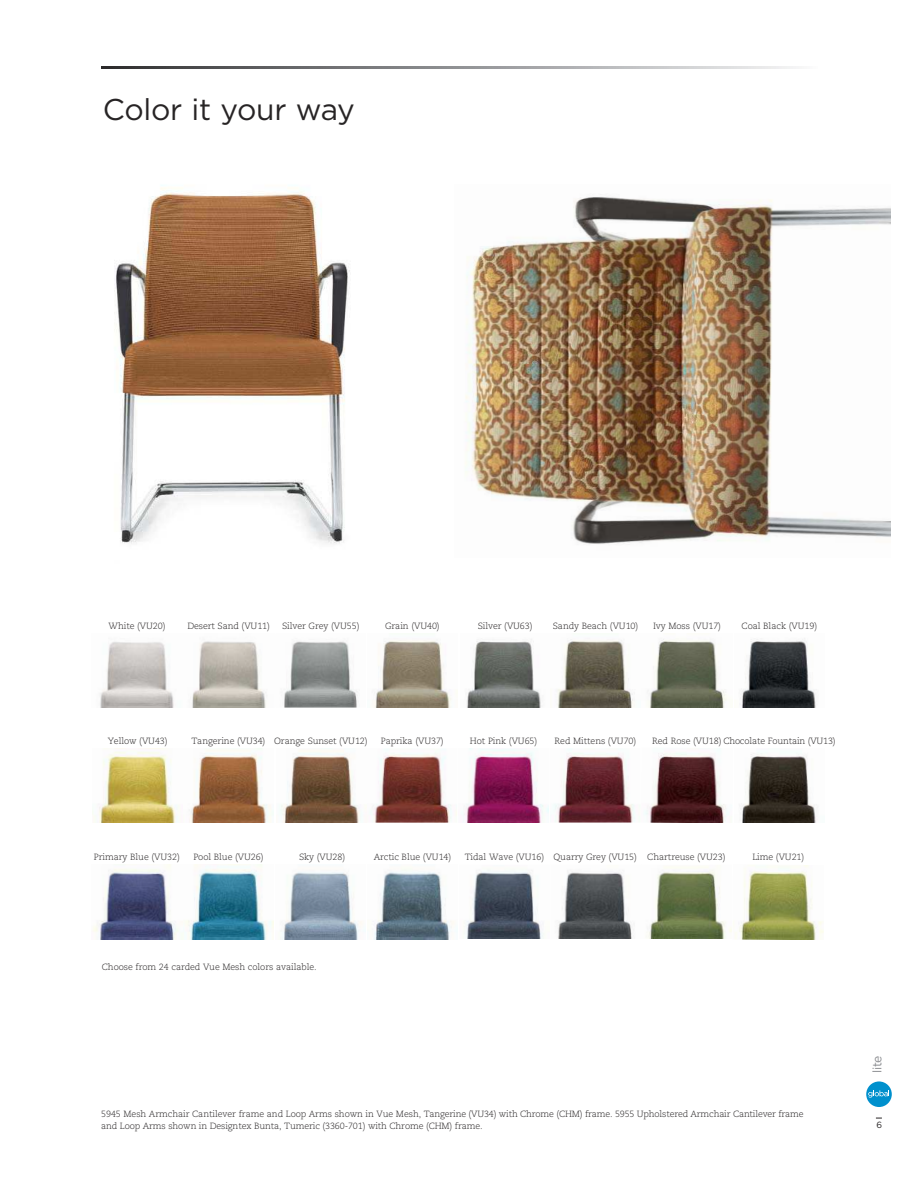
<style>
.page{position:relative;width:918px;height:1188px;background:#fff}
.page>*{position:absolute;margin:0;border:0;box-sizing:border-box;transform-origin:0 0}
.t1{font:30px "Gotham";letter-spacing:-.01em;color:#272425}
.t2{font:12.3px "Gotham";color:#898b8f}
.t3{font:300 9px/12px "Caecilia LT Std";letter-spacing:-.01em;color:#272425}
.t4{font:9px "Gotham";color:#272425}
</style>
<div class="page">
<div style="left:866px;top:1081px;width:26px;height:26px;background:#0090cd;border-radius:50%"></div>
<svg style="left:868px;top:1090px;width:21px;height:8px"></svg>
<img style="left:465px;top:196px;width:426px;height:348px">
<img style="left:115px;top:185px;width:235px;height:359px">
<img style="left:101px;top:67px;width:695px;height:2px">
<img style="left:374px;top:640px;width:77px;height:68px">
<img style="left:467px;top:639px;width:74px;height:69px">
<svg style="left:557px;top:640px;width:76px;height:68px"></svg>
<img style="left:100px;top:864px;width:724px;height:76px">
<img style="left:553px;top:749px;width:82px;height:74px">
<svg style="left:644px;top:749px;width:84px;height:74px"></svg>
<svg style="left:551px;top:865px;width:90px;height:74px"></svg>
<svg style="left:641px;top:865px;width:91px;height:74px"></svg>
<img style="left:740px;top:638px;width:76px;height:70px">
<svg style="left:742px;top:752px;width:74px;height:71px"></svg>
<svg style="left:370px;top:749px;width:87px;height:74px"></svg>
<svg style="left:464px;top:748px;width:85px;height:75px"></svg>
<svg style="left:367px;top:865px;width:91px;height:74px"></svg>
<svg style="left:459px;top:865px;width:91px;height:74px"></svg>
<svg style="left:192px;top:641px;width:74px;height:67px"></svg>
<svg style="left:649px;top:639px;width:78px;height:69px"></svg>
<img style="left:190px;top:748px;width:81px;height:75px">
<svg style="left:280px;top:750px;width:80px;height:73px"></svg>
<svg style="left:183px;top:865px;width:91px;height:74px"></svg>
<svg style="left:275px;top:865px;width:91px;height:74px"></svg>
<svg style="left:92px;top:748px;width:84px;height:75px"></svg>
<img style="left:100px;top:641px;width:74px;height:67px">
<svg style="left:93px;top:865px;width:89px;height:74px"></svg>
<svg style="left:284px;top:641px;width:74px;height:67px"></svg>
<h1 class="t1" style="left:103px;top:96px;width:254px">Color it your way</h1>
<p class="t3" style="left:109px;top:621px;width:58px">White (VU20)</p>
<p class="t3" style="left:742px;top:621px;width:77px">Coal Black (VU19)</p>
<p class="t3" style="left:187px;top:621px;width:84px">Desert Sand (VU11)</p>
<p class="t3" style="left:653px;top:621px;width:70px">Ivy Moss (VU17)</p>
<p class="t3" style="left:282px;top:621px;width:79px">Silver Grey (VU55)</p>
<p class="t3" style="left:385px;top:621px;width:56px">Grain (VU40)</p>
<p class="t3" style="left:478px;top:621px;width:56px">Silver (VU63)</p>
<p class="t3" style="left:553px;top:621px;width:87px">Sandy Beach (VU10)</p>
<p class="t3" style="left:108px;top:736px;width:62px">Yellow (VU43)</p>
<p class="t3" style="left:191px;top:736px;width:76px">Tangerine (VU34)</p>
<p class="t3" style="left:274px;top:736px;width:95px">Orange Sunset (VU12)</p>
<p class="t3" style="left:381px;top:736px;width:64px">Paprika (VU37)</p>
<p class="t3" style="left:470px;top:736px;width:69px">Hot Pink (VU65)</p>
<p class="t3" style="left:652px;top:736px;width:185px">Red Rose (VU18) Chocolate Fountain (VU13)</p>
<p class="t3" style="left:555px;top:736px;width:83px">Red Mittens (VU70)</p>
<p class="t3" style="left:94px;top:852px;width:88px">Primary Blue (VU32)</p>
<p class="t3" style="left:752px;top:852px;width:54px">Lime (VU21)</p>
<p class="t3" style="left:193px;top:852px;width:72px">Pool Blue (VU26)</p>
<p class="t3" style="left:374px;top:852px;width:79px">Arctic Blue (VU14)</p>
<p class="t3" style="left:299px;top:852px;width:48px">Sky (VU28)</p>
<p class="t3" style="left:465px;top:852px;width:81px">Tidal Wave (VU16)</p>
<p class="t3" style="left:647px;top:852px;width:80px">Chartreuse (VU23)</p>
<p class="t3" style="left:554px;top:852px;width:85px">Quarry Grey (VU15)</p>
<p class="t3" style="left:102px;top:962px;width:216px">Choose from 24 carded Vue Mesh colors available.</p>
<p class="t3" style="left:101px;top:1108px;width:704px">5945 Mesh Armchair Cantilever frame and Loop Arms shown in Vue Mesh, Tangerine (VU34) with Chrome (CHM) frame. 5955 Upholstered Armchair Cantilever frame and Loop Arms shown in Designtex Bunta, Tumeric (3360-701) with Chrome (CHM) frame.</p>
<h2 class="t2" style="left:872px;top:1073px;width:19px;rotate:-90deg">lite</h2>
<p class="t4" style="left:876px;top:1120px;width:7px">6</p>
</div>
